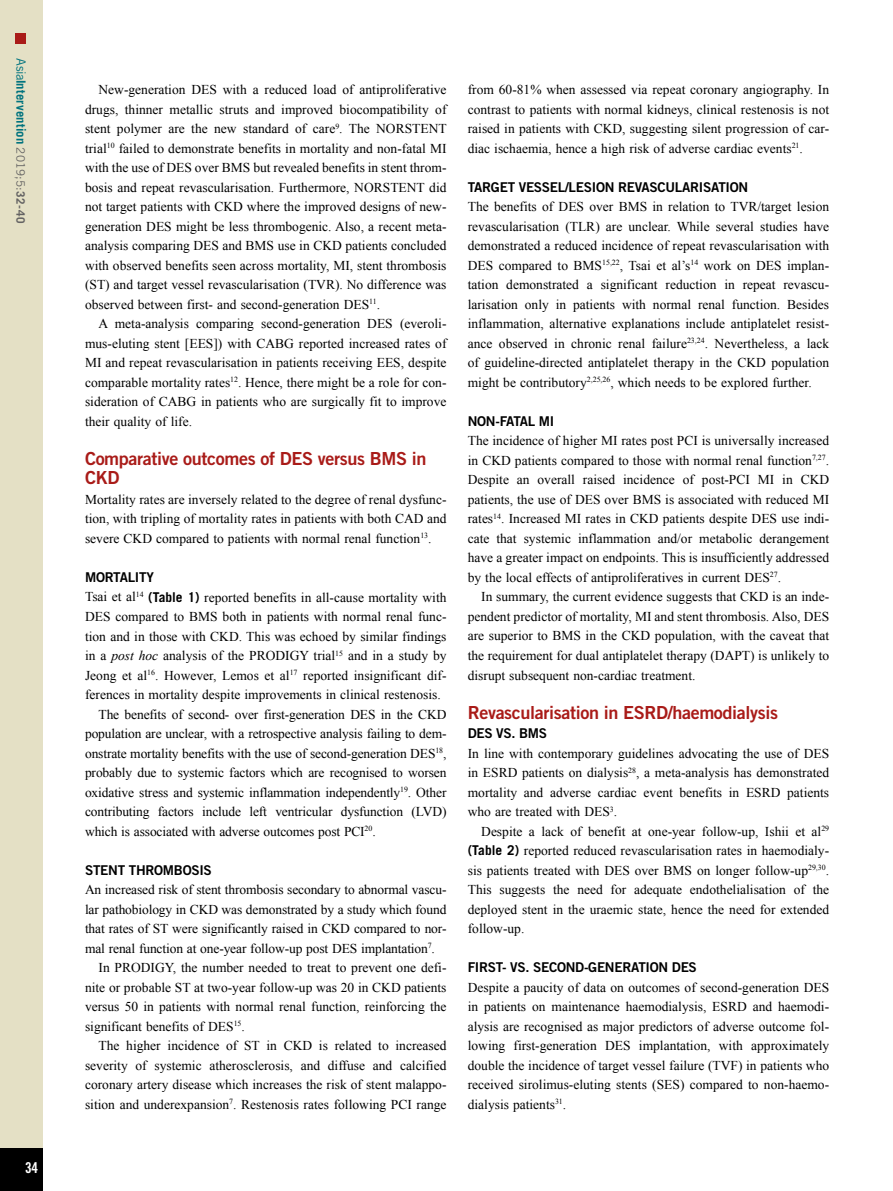
<style>
.page{position:relative;width:893px;height:1191px;background:#fff}
.page>*{position:absolute;margin:0;border:0;box-sizing:border-box;transform-origin:0 0}
.t1{font:18px/19.5px "Trade Gothic LT Std Bd 2";letter-spacing:-.02em;color:#a91b18}
.t2{font:15px "Trade Gothic LT Std Bd Cn 20";color:#fff}
.t3{font:13.5px/19.5px "Times New Roman";color:#000;text-align:justify}
.t4{font:13.5px "Trade Gothic LT Std Bd 2";letter-spacing:-.02em;color:#000}
.t5{font:700 12.75px "Trade Gothic LT Std";letter-spacing:.005em;color:#00737e}
.s1{font-weight:400}
.s2{font-weight:400;font-size:11.7px;color:#646363}
.s3{font-size:11.7px;color:#646363}
.s4{font-family:"Trade Gothic LT Std";font-weight:700}
.s5{font-style:italic}
</style>
<div class="page">
<div style="left:0;top:0;width:43px;height:1191px;background:#e4e0c5"></div>
<div style="left:0;top:1148px;width:43px;height:43px;background:#000"></div>
<div style="left:16px;top:34px;width:10px;height:10px;background:#a91b18"></div>
<p class="t5" style="left:29px;top:58px;width:166px;rotate:90deg"><span class="s1">Asia</span>Intervention <span class="s2">2019;5:</span><span class="s3">32-40</span></p>
<p class="t2" style="left:25px;top:1158px;width:15px">34</p>
<p class="t3" style="left:85px;top:80px;width:363px;text-indent:14px">New-generation DES with a reduced load of antiproliferative drugs, thinner metallic struts and improved biocompatibility of stent polymer are the new standard of care<sup>9</sup>. The NORSTENT trial<sup>10</sup> failed to demonstrate benefits in mortality and non-fatal MI with the use of DES over BMS but revealed benefits in stent throm&shy;bosis and repeat revascularisation. Furthermore, NORSTENT did not target patients with CKD where the improved designs of new&shy;generation DES might be less thrombogenic. Also, a recent meta&shy;analysis comparing DES and BMS use in CKD patients concluded with observed benefits seen across mortality, MI, stent thrombosis (ST) and target vessel revascularisation (TVR). No difference was observed between first- and second-generation DES<sup>11</sup>.</p>
<p class="t3" style="left:85px;top:314px;width:363px;text-indent:14px">A meta-analysis comparing second-generation DES (everoli&shy;mus-eluting stent [EES]) with CABG reported increased rates of MI and repeat revascularisation in patients receiving EES, despite comparable mortality rates<sup>12</sup>. Hence, there might be a role for con&shy;sideration of CABG in patients who are surgically fit to improve their quality of life.</p>
<h1 class="t1" style="left:85px;top:448px;width:343px">Comparative outcomes of DES versus BMS in<br>CKD</h1>
<p class="t3" style="left:85px;top:489px;width:363px">Mortality rates are inversely related to the degree of renal dysfunc&shy;tion, with tripling of mortality rates in patients with both CAD and severe CKD compared to patients with normal renal function<sup>13</sup>.</p>
<p class="t4" style="left:85px;top:569px;width:70px">MORTALITY</p>
<p class="t3" style="left:85px;top:587px;width:363px">Tsai et al<sup>14</sup> <span class="s4">(Table 1)</span> reported benefits in all-cause mortality with</p>
<p class="t3" style="left:85px;top:606px;width:363px">DES compared to BMS both in patients with normal renal func-</p>
<p class="t3" style="left:85px;top:626px;width:363px">tion and in those with CKD. This was echoed by similar findings</p>
<p class="t3" style="left:85px;top:645px;width:363px">in a <span class="s5">post hoc</span> analysis of the PRODIGY trial<sup>15</sup> and in a study by</p>
<p class="t3" style="left:85px;top:665px;width:363px">Jeong et al<sup>16</sup>. However, Lemos et al<sup>17</sup> reported insignificant dif-</p>
<p class="t3" style="left:85px;top:684px;width:357px">ferences in mortality despite improvements in clinical restenosis.</p>
<p class="t3" style="left:99px;top:704px;width:349px">The benefits of second- over first-generation DES in the CKD</p>
<p class="t3" style="left:85px;top:723px;width:363px">population are unclear, with a retrospective analysis failing to dem-</p>
<p class="t3" style="left:85px;top:743px;width:363px">onstrate mortality benefits with the use of second-generation DES<sup>18</sup>,</p>
<p class="t3" style="left:85px;top:762px;width:363px">probably due to systemic factors which are recognised to worsen</p>
<p class="t3" style="left:85px;top:782px;width:363px">oxidative stress and systemic inflammation independently<sup>19</sup>. Other</p>
<p class="t3" style="left:85px;top:801px;width:363px">contributing factors include left ventricular dysfunction (LVD)</p>
<p class="t3" style="left:85px;top:821px;width:292px">which is associated with adverse outcomes post PCI<sup>20</sup>.</p>
<p class="t4" style="left:85px;top:861px;width:128px">STENT THROMBOSIS</p>
<p class="t3" style="left:85px;top:879px;width:363px">An increased risk of stent thrombosis secondary to abnormal vascu-</p>
<p class="t3" style="left:85px;top:899px;width:363px">lar pathobiology in CKD was demonstrated by a study which found</p>
<p class="t3" style="left:85px;top:918px;width:363px">that rates of ST were significantly raised in CKD compared to nor-</p>
<p class="t3" style="left:85px;top:938px;width:351px">mal renal function at one-year follow-up post DES implantation<sup>7</sup>.</p>
<p class="t3" style="left:99px;top:957px;width:349px">In PRODIGY, the number needed to treat to prevent one defi-</p>
<p class="t3" style="left:85px;top:977px;width:363px">nite or probable ST at two-year follow-up was 20 in CKD patients</p>
<p class="t3" style="left:85px;top:996px;width:363px">versus 50 in patients with normal renal function, reinforcing the</p>
<p class="t3" style="left:85px;top:1016px;width:161px">significant benefits of DES<sup>15</sup>.</p>
<p class="t3" style="left:99px;top:1035px;width:349px">The higher incidence of ST in CKD is related to increased</p>
<p class="t3" style="left:85px;top:1055px;width:363px">severity of systemic atherosclerosis, and diffuse and calcified</p>
<p class="t3" style="left:85px;top:1074px;width:363px">coronary artery disease which increases the risk of stent malappo-</p>
<p class="t3" style="left:85px;top:1094px;width:363px">sition and underexpansion<sup>7</sup>. Restenosis rates following PCI range</p>
<p class="t3" style="left:468px;top:80px;width:363px">from 60-81% when assessed via repeat coronary angiography. In contrast to patients with normal kidneys, clinical restenosis is not raised in patients with CKD, suggesting silent progression of car&shy;diac ischaemia, hence a high risk of adverse cardiac events<sup>21</sup>.</p>
<p class="t4" style="left:468px;top:179px;width:282px">TARGET VESSEL/LESION REVASCULARISATION</p>
<p class="t3" style="left:468px;top:197px;width:363px">The benefits of DES over BMS in relation to TVR/target lesion revascularisation (TLR) are unclear. While several studies have demonstrated a reduced incidence of repeat revascularisation with DES compared to BMS<sup>15,22</sup>, Tsai et al’s<sup>14</sup> work on DES implan&shy;tation demonstrated a significant reduction in repeat revascu&shy;larisation only in patients with normal renal function. Besides inflammation, alternative explanations include antiplatelet resist&shy;ance observed in chronic renal failure<sup>23,24</sup>. Nevertheless, a lack of guideline-directed antiplatelet therapy in the CKD population might be contributory<sup>2,25,26</sup>, which needs to be explored further.</p>
<p class="t4" style="left:468px;top:413px;width:88px">NON-FATAL MI</p>
<p class="t3" style="left:468px;top:431px;width:363px">The incidence of higher MI rates post PCI is universally increased in CKD patients compared to those with normal renal function<sup>7,27</sup>.<br>Despite an overall raised incidence of post-PCI MI in CKD patients, the use of DES over BMS is associated with reduced MI rates<sup>14</sup>. Increased MI rates in CKD patients despite DES use indi&shy;cate that systemic inflammation and/or metabolic derangement have a greater impact on endpoints. This is insufficiently addressed by the local effects of antiproliferatives in current DES<sup>27</sup>.</p>
<p class="t3" style="left:468px;top:587px;width:363px;text-indent:14px">In summary, the current evidence suggests that CKD is an inde&shy;pendent predictor of mortality, MI and stent thrombosis. Also, DES are superior to BMS in the CKD population, with the caveat that the requirement for dual antiplatelet therapy (DAPT) is unlikely to disrupt subsequent non-cardiac treatment.</p>
<h1 class="t1" style="left:468px;top:702px;width:312px">Revascularisation in ESRD/haemodialysis</h1>
<p class="t4" style="left:468px;top:725px;width:81px">DES VS. BMS</p>
<p class="t3" style="left:468px;top:743px;width:363px">In line with contemporary guidelines advocating the use of DES in ESRD patients on dialysis<sup>28</sup>, a meta-analysis has demonstrated mortality and adverse cardiac event benefits in ESRD patients who are treated with DES<sup>3</sup>.</p>
<p class="t3" style="left:468px;top:821px;width:363px;text-indent:13px">Despite a lack of benefit at one-year follow-up, Ishii et al<sup>29 </sup><span class="s4">(Table 2)</span> reported reduced revascularisation rates in haemodialy&shy;sis patients treated with DES over BMS on longer follow-up<sup>29,30</sup>.<br>This suggests the need for adequate endothelialisation of the deployed stent in the uraemic state, hence the need for extended follow-up.</p>
<p class="t4" style="left:468px;top:959px;width:231px">FIRST- VS. SECOND-GENERATION DES</p>
<p class="t3" style="left:468px;top:977px;width:363px">Despite a paucity of data on outcomes of second-generation DES in patients on maintenance haemodialysis, ESRD and haemodi&shy;alysis are recognised as major predictors of adverse outcome fol&shy;lowing first-generation DES implantation, with approximately double the incidence of target vessel failure (TVF) in patients who received sirolimus-eluting stents (SES) compared to non-haemo&shy;dialysis patients<sup>31</sup>.</p>
</div>
